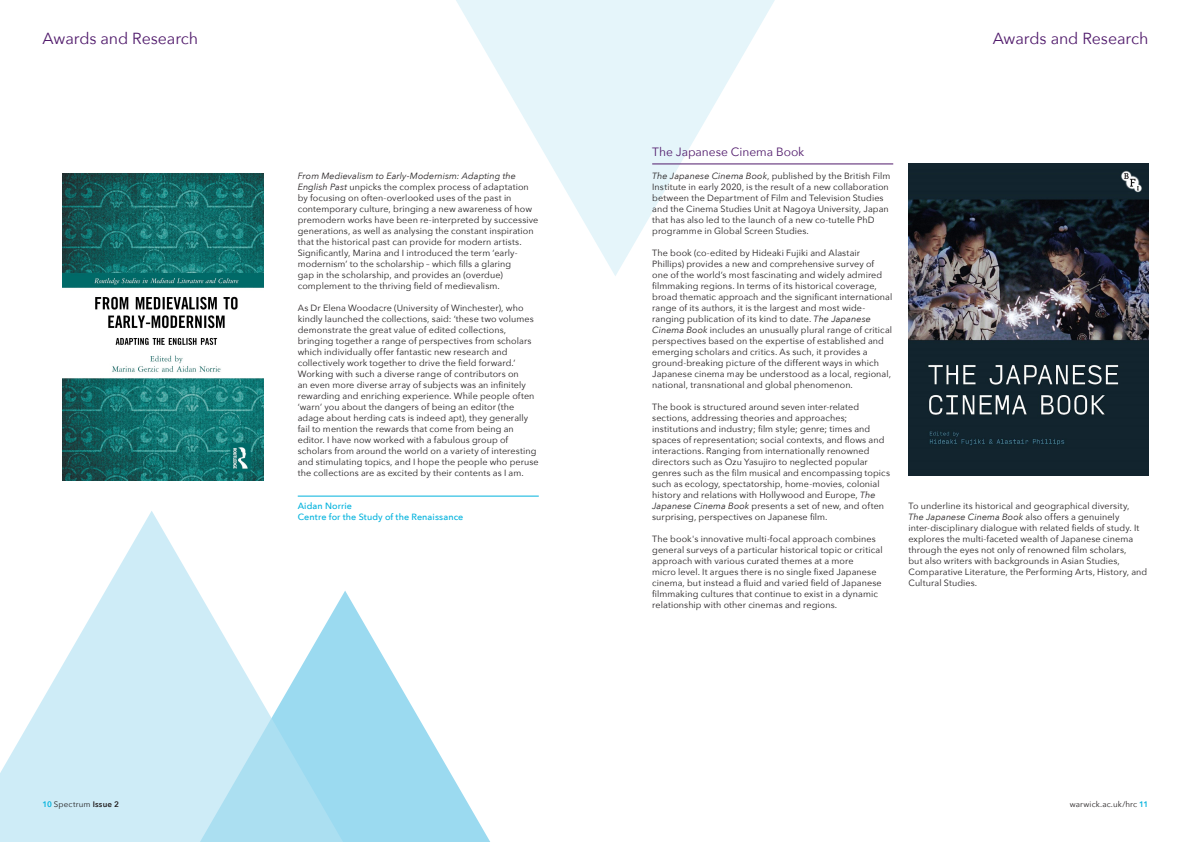
<style>
.page{position:relative;width:1191px;height:842px;background:#fff}
.page>*{position:absolute;margin:0;border:0;box-sizing:border-box;transform-origin:0 0}
.t1{font:16px "Avenir Next";letter-spacing:-.01em;color:#511b6c}
.t2{font:12px "Avenir Next";letter-spacing:-.005em;color:#511b6c}
.t3{font:9px/11px "Avenir Next";letter-spacing:.01em;color:#231f20}
.t4{font:500 9px/11px "Avenir Next";letter-spacing:.01em;color:#00b2dd}
.t5{font:8px "Avenir Next";letter-spacing:.015em;color:#231f20}
.s1{font-style:italic}
.s2{font-weight:600;color:#00b2dd}
.s3{font-weight:600}
</style>
<div class="page">
<svg style="left:456px;top:0;width:319px;height:276px;fill:#e8f6fa"></svg>
<svg style="left:396px;top:679px;width:94px;height:163px"></svg>
<svg style="left:0;top:511px;width:396px;height:331px"></svg>
<hr style="left:298px;top:496px;width:241px;height:1px;background:#00b2dd">
<img style="left:63px;top:173px;width:200px;height:307px">
<img style="left:908px;top:163px;width:240px;height:313px">
<hr style="left:652px;top:163px;width:241px;height:1px;background:#511b6c">
<p class="t1" style="left:43px;top:25px;width:157px">Awards and Research</p>
<p class="t1" style="left:992px;top:25px;width:157px">Awards and Research</p>
<p class="t3" style="left:298px;top:170px;width:242px"><span class="s1">From Medievalism to Early-Modernism: Adapting the English Past</span> unpicks the complex process of adaptation by focusing on often-overlooked uses of the past in contemporary culture, bringing a new awareness of how premodern works have been re-interpreted by successive generations, as well as analysing the constant inspiration that the historical past can provide for modern artists.<br>Significantly, Marina and I introduced the term ‘early&shy;modernism’ to the scholarship – which fills a glaring<br>gap in the scholarship, and provides an (overdue) complement to the thriving field of medievalism.</p>
<p class="t3" style="left:298px;top:302px;width:242px">As Dr Elena Woodacre (University of Winchester), who kindly launched the collections, said: ‘these two volumes demonstrate the great value of edited collections, bringing together a range of perspectives from scholars which individually offer fantastic new research and collectively work together to drive the field forward.’ Working with such a diverse range of contributors on<br>an even more diverse array of subjects was an infinitely rewarding and enriching experience. While people often ‘warn’ you about the dangers of being an editor (the adage about herding cats is indeed apt), they generally fail to mention the rewards that come from being an editor. I have now worked with a fabulous group of scholars from around the world on a variety of interesting and stimulating topics, and I hope the people who peruse the collections are as excited by their contents as I am.</p>
<p class="t4" style="left:298px;top:500px;width:167px">Aidan Norrie<br>Centre for the Study of the Renaissance</p>
<p class="t2" style="left:652px;top:141px;width:154px">The Japanese Cinema Book</p>
<p class="t3" style="left:652px;top:170px;width:240px"><span class="s1">The Japanese Cinema Book</span>, published by the British Film Institute in early 2020, is the result of a new collaboration between the Department of Film and Television Studies and the Cinema Studies Unit at Nagoya University, Japan that has also led to the launch of a new co-tutelle PhD programme in Global Screen Studies.</p>
<p class="t3" style="left:652px;top:247px;width:242px">The book (co-edited by Hideaki Fujiki and Alastair Phillips) provides a new and comprehensive survey of one of the world’s most fascinating and widely admired filmmaking regions. In terms of its historical coverage, broad thematic approach and the significant international range of its authors, it is the largest and most wide&shy;ranging publication of its kind to date. <span class="s1">The Japanese Cinema Book</span> includes an unusually plural range of critical perspectives based on the expertise of established and emerging scholars and critics. As such, it provides a ground-breaking picture of the different ways in which Japanese cinema may be understood as a local, regional, national, transnational and global phenomenon.</p>
<p class="t3" style="left:652px;top:401px;width:239px">The book is structured around seven inter-related sections, addressing theories and approaches; institutions and industry; film style; genre; times and spaces of representation; social contexts, and flows and interactions. Ranging from internationally renowned directors such as Ozu Yasujiro to neglected popular genres such as the film musical and encompassing topics such as ecology, spectatorship, home-movies, colonial history and relations with Hollywood and Europe, <span class="s1">The Japanese Cinema Book</span> presents a set of new, and often surprising, perspectives on Japanese film.</p>
<p class="t3" style="left:652px;top:533px;width:232px">The book's innovative multi-focal approach combines general surveys of a particular historical topic or critical approach with various curated themes at a more<br>micro level. It argues there is no single fixed Japanese cinema, but instead a fluid and varied field of Japanese filmmaking cultures that continue to exist in a dynamic relationship with other cinemas and regions.</p>
<p class="t3" style="left:908px;top:500px;width:240px">To underline its historical and geographical diversity,<br><span class="s1">The Japanese Cinema Book</span> also offers a genuinely inter-disciplinary dialogue with related fields of study. It explores the multi-faceted wealth of Japanese cinema through the eyes not only of renowned film scholars,<br>but also writers with backgrounds in Asian Studies, Comparative Literature, the Performing Arts, History, and Cultural Studies.</p>
<p class="t5" style="left:43px;top:798px;width:78px"><span class="s2">10</span> Spectrum <span class="s3">Issue 2</span></p>
<p class="t5" style="left:1069px;top:798px;width:80px">warwick.ac.uk/hrc <span class="s2">11</span></p>
</div>
